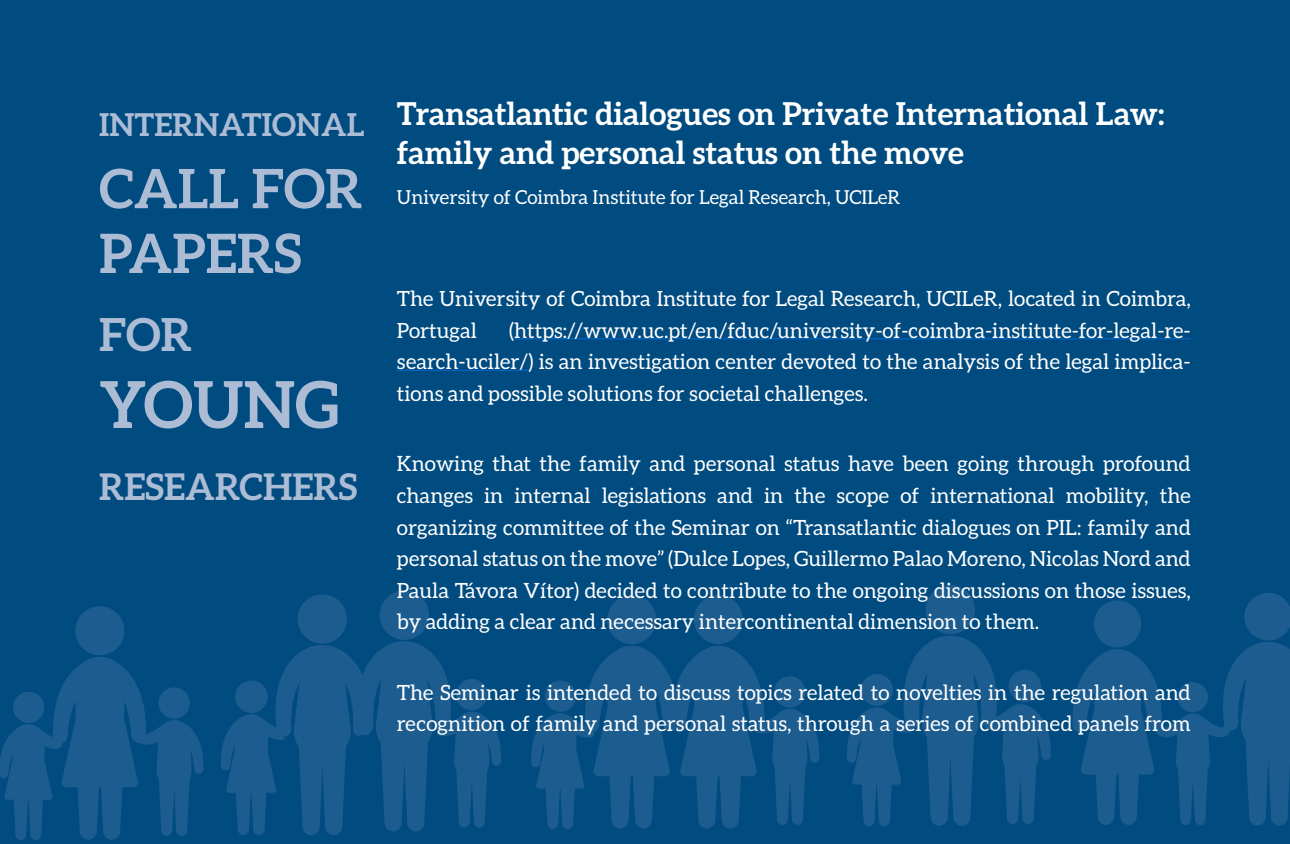
<style>
.page{position:relative;width:1290px;height:844px;background:#fff}
.page>*{position:absolute;margin:0;border:0;box-sizing:border-box;transform-origin:0 0}
.t1{font:700 64.75px "Aleo";color:#acbcd5}
.t2{font:700 54.25px/64.8px "Aleo";color:#acbcd5}
.t3{font:700 45.5px "Aleo";color:#acbcd5}
.t4{font:700 36.75px "Aleo";color:#acbcd5}
.t5{font:700 31.5px "Aleo";color:#fff}
.t6{font:700 31.5px "Aleo";color:#acbcd5}
.t7{font:21px/31.5px "Aleo";color:#fff}
.t8{font:19.25px "Aleo";color:#fff}
</style>
<div class="page">
<div style="left:0;top:0;width:1290px;height:843px;background:#004b80"></div>
<svg style="left:1072px;top:593px;width:218px;height:232px"></svg>
<svg style="left:0;top:606px;width:204px;height:234px"></svg>
<svg style="left:531px;top:595px;width:288px;height:233px"></svg>
<div style="left:925px;top:584px;width:50px;height:50px;background:#1d5c8f;border-radius:50%"></div>
<svg style="left:847px;top:636px;width:204px;height:190px"></svg>
<div style="left:298px;top:594px;width:49px;height:49px;background:#1d5c8f;border-radius:50%"></div>
<div style="left:380px;top:590px;width:49px;height:49px;background:#1d5c8f;border-radius:50%"></div>
<svg style="left:221px;top:640px;width:280px;height:195px"></svg>
<hr style="left:514px;top:338px;width:677px;height:1px;background:#0563c1">
<hr style="left:397px;top:369px;width:131px;height:2px;background:#0563c1">
<p class="t6" style="left:99px;top:106px;width:267px">INTERNATIONAL</p>
<p class="t2" style="left:99px;top:155px;width:265px">CALL FOR<br>PAPERS</p>
<p class="t3" style="left:99px;top:308px;width:94px">FOR</p>
<p class="t1" style="left:99px;top:367px;width:241px">YOUNG</p>
<p class="t4" style="left:99px;top:465px;width:260px">RESEARCHERS</p>
<p class="t5" style="left:397px;top:95px;width:769px">Transatlantic dialogues on Private International Law:</p>
<p class="t5" style="left:397px;top:134px;width:568px">family and personal status on the move</p>
<p class="t8" style="left:397px;top:187px;width:505px">University of Coimbra Institute for Legal Research, UCILeR</p>
<p class="t7" style="left:397px;top:283px;width:795px">The University of Coimbra Institute for Legal Research, UCILeR, located in Coimbra,<br>Portugal</p>
<p class="t7" style="left:397px;top:314px;width:795px;text-align:justify;text-indent:112px">(https://www.uc.pt/en/fduc/university-of-coimbra-institute-for-legal-re&shy;search-uciler/) is an investigation center devoted to the analysis of the legal implica&shy;tions and possible solutions for societal challenges.</p>
<p class="t7" style="left:397px;top:448px;width:795px;text-align:justify">Knowing that the family and personal status have been going through profound changes in internal legislations and in the scope of international mobility, the organizing committee of the Seminar on “Transatlantic dialogues on PIL: family and personal status on the move” (Dulce Lopes, Guillermo Palao Moreno, Nicolas Nord and Paula Távora Vítor) decided to contribute to the ongoing discussions on those issues, by adding a clear and necessary intercontinental dimension to them.</p>
<p class="t7" style="left:397px;top:676px;width:795px">The Seminar is intended to discuss topics related to novelties in the regulation and recognition of family and personal status, through a series of combined panels from</p>
</div>
